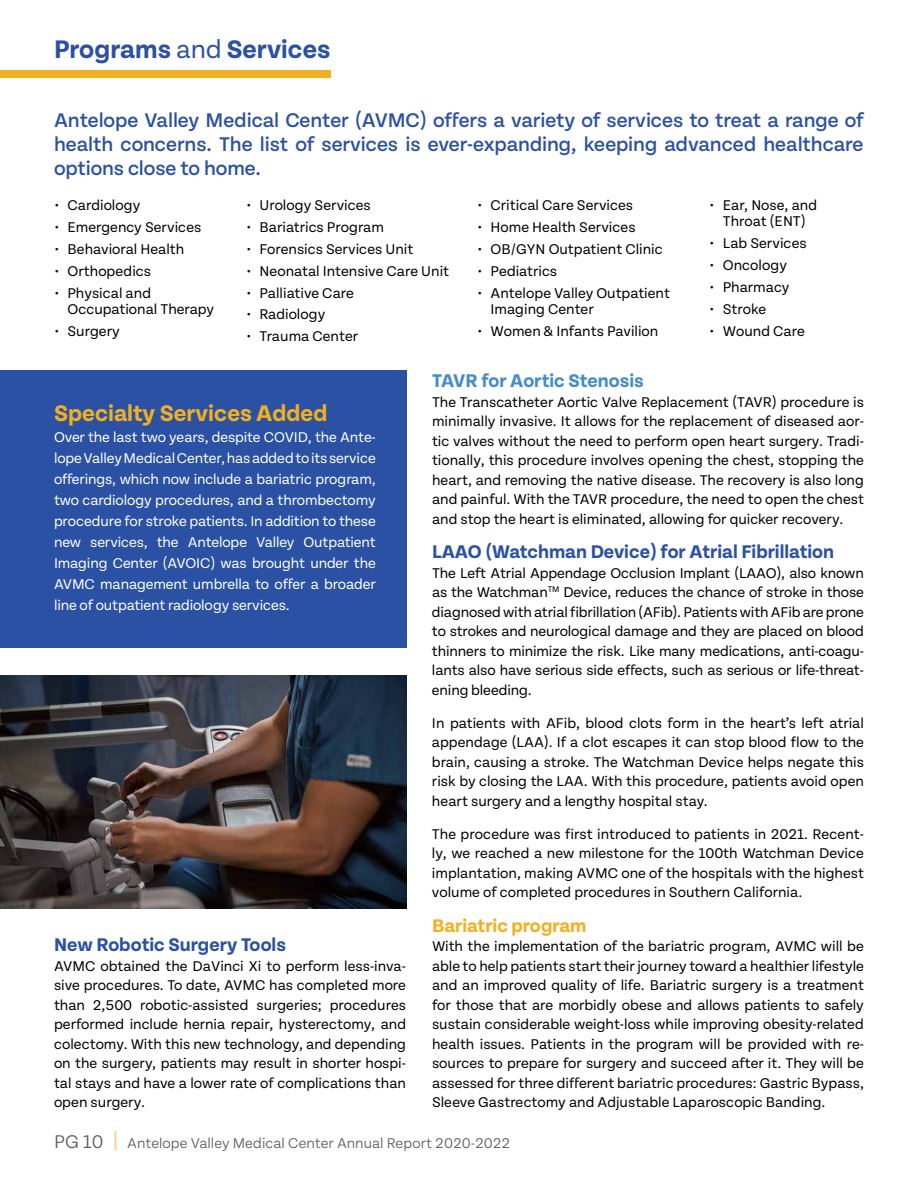
<style>
.page{position:relative;width:918px;height:1188px;background:#fff}
.page>*{position:absolute;margin:0;border:0;box-sizing:border-box;transform-origin:0 0}
.t1{font:700 27px "Tenon";color:#2a51a3}
.t2{font:700 24px "Tenon";color:#f2b021}
.t3{font:500 21px/24px "Tenon";letter-spacing:-.005em;color:#2a51a3;text-align:justify}
.t4{font:700 19.5px "Tenon";color:#2a51a3}
.t5{font:700 19.5px "Tenon";color:#458bca}
.t6{font:700 19.5px "Tenon";color:#f2b021}
.t7{font:15px/19.5px "Tenon";color:#000;text-align:justify}
.t8{font:15px/21px "Tenon";letter-spacing:-.01em;color:#fff;text-align:justify}
.t9{font:300 15px "Tenon";color:#58595b}
.s1{font-weight:400}
.s2{font-size:19.5px}
.s3{font-weight:700;font-size:19.5px;color:#f8d790}
</style>
<div class="page">
<div style="left:0;top:370px;width:406px;height:278px;background:#2a51a3"></div>
<img style="left:0;top:675px;width:406px;height:233px">
<div style="left:0;top:71px;width:331px;height:7px;background:#f2b021"></div>
<h1 class="t1" style="left:54px;top:35px;width:278px">Programs <span class="s1">and</span> Services</h1>
<h3 class="t3" style="left:54px;top:109px;width:811px">Antelope Valley Medical Center (AVMC) offers a variety of services to treat a range of health concerns. The list of services is ever-expanding, keeping advanced healthcare options close to home.</h3>
<p class="t7" style="left:54px;top:196px;width:88px">• Cardiology</p>
<p class="t7" style="left:54px;top:218px;width:149px">• Emergency Services</p>
<p class="t7" style="left:54px;top:239px;width:132px">• Behavioral Health</p>
<p class="t7" style="left:54px;top:261px;width:99px">• Orthopedics</p>
<p class="t7" style="left:68px;top:285px;width:148px;line-height:16.5px;text-indent:-14px">• Physical and<br>Occupational Therapy</p>
<p class="t7" style="left:54px;top:322px;width:67px">• Surgery</p>
<p class="t7" style="left:246px;top:196px;width:126px">• Urology Services</p>
<p class="t7" style="left:246px;top:218px;width:140px">• Bariatrics Program</p>
<p class="t7" style="left:246px;top:239px;width:169px">• Forensics Services Unit</p>
<p class="t7" style="left:246px;top:261px;width:205px">• Neonatal Intensive Care Unit</p>
<p class="t7" style="left:246px;top:283px;width:109px">• Palliative Care</p>
<p class="t7" style="left:246px;top:305px;width:81px">• Radiology</p>
<p class="t7" style="left:246px;top:327px;width:114px">• Trauma Center</p>
<p class="t7" style="left:477px;top:196px;width:158px">• Critical Care Services</p>
<p class="t7" style="left:477px;top:218px;width:160px">• Home Health Services</p>
<p class="t7" style="left:477px;top:239px;width:187px">• OB/GYN Outpatient Clinic</p>
<p class="t7" style="left:477px;top:261px;width:82px">• Pediatrics</p>
<p class="t7" style="left:491px;top:285px;width:181px;line-height:16.5px;text-indent:-14px">• Antelope Valley Outpatient<br>Imaging Center</p>
<p class="t7" style="left:477px;top:322px;width:183px">• Women &amp; Infants Pavilion</p>
<p class="t7" style="left:709px;top:197px;width:109px;line-height:16.5px;text-align:center">• Ear, Nose, and<br>Throat (ENT)</p>
<p class="t7" style="left:709px;top:234px;width:99px">• Lab Services</p>
<p class="t7" style="left:709px;top:256px;width:79px">• Oncology</p>
<p class="t7" style="left:709px;top:278px;width:82px">• Pharmacy</p>
<p class="t7" style="left:709px;top:300px;width:58px">• Stroke</p>
<p class="t7" style="left:709px;top:322px;width:97px">• Wound Care</p>
<h3 class="t5" style="left:432px;top:370px;width:213px">TAVR for Aortic Stenosis</h3>
<p class="t7" style="left:432px;top:392px;width:434px">The Transcatheter Aortic Valve Replacement (TAVR) procedure is minimally invasive. It allows for the replacement of diseased aor&shy;tic valves without the need to perform open heart surgery. Tradi&shy;tionally, this procedure involves opening the chest, stopping the heart, and removing the native disease. The recovery is also long and painful. With the TAVR procedure, the need to open the chest and stop the heart is eliminated, allowing for quicker recovery.</p>
<h3 class="t4" style="left:432px;top:541px;width:404px">LAAO (Watchman Device) for Atrial Fibrillation</h3>
<p class="t7" style="left:432px;top:563px;width:433px">The Left Atrial Appendage Occlusion Implant (LAAO), also known as the Watchman<sup>TM</sup> Device, reduces the chance of stroke in those diagnosed with atrial fibrillation (AFib). Patients with AFib are prone to strokes and neurological damage and they are placed on blood thinners to minimize the risk. Like many medications, anti-coagu&shy;lants also have serious side effects, such as serious or life-threat&shy;ening bleeding.</p>
<p class="t7" style="left:432px;top:713px;width:433px">In patients with AFib, blood clots form in the heart’s left atrial appendage (LAA). If a clot escapes it can stop blood flow to the brain, causing a stroke. The Watchman Device helps negate this risk by closing the LAA. With this procedure, patients avoid open heart surgery and a lengthy hospital stay.</p>
<p class="t7" style="left:432px;top:824px;width:434px">The procedure was first introduced to patients in 2021. Recent&shy;ly, we reached a new milestone for the 100th Watchman Device implantation, making AVMC one of the hospitals with the highest volume of completed procedures in Southern California.</p>
<h3 class="t6" style="left:432px;top:915px;width:156px">Bariatric program</h3>
<p class="t7" style="left:432px;top:937px;width:434px">With the implementation of the bariatric program, AVMC will be able to help patients start their journey toward a healthier lifestyle and an improved quality of life. Bariatric surgery is a treatment for those that are morbidly obese and allows patients to safely sustain considerable weight-loss while improving obesity-related health issues. Patients in the program will be provided with re&shy;sources to prepare for surgery and succeed after it. They will be assessed for three different bariatric procedures: Gastric Bypass, Sleeve Gastrectomy and Adjustable Laparoscopic Banding.</p>
<h2 class="t2" style="left:54px;top:401px;width:275px">Specialty Services Added</h2>
<p class="t8" style="left:54px;top:427px;width:323px">Over the last two years, despite COVID, the Ante&shy;lope Valley Medical Center, has added to its service offerings, which now include a bariatric program, two cardiology procedures, and a thrombectomy procedure for stroke patients. In addition to these new services, the Antelope Valley Outpatient Imaging Center (AVOIC) was brought under the AVMC management umbrella to offer a broader line of outpatient radiology services.</p>
<h3 class="t4" style="left:54px;top:934px;width:233px">New Robotic Surgery Tools</h3>
<p class="t7" style="left:54px;top:956px;width:354px">AVMC obtained the DaVinci Xi to perform less-inva&shy;sive procedures. To date, AVMC has completed more than 2,500 robotic-assisted surgeries; procedures performed include hernia repair, hysterectomy, and colectomy. With this new technology, and depending on the surgery, patients may result in shorter hospi&shy;tal stays and have a lower rate of complications than open surgery.</p>
<p class="t9" style="left:54px;top:1135px;width:458px"><span class="s2">PG 10</span> <span class="s3">|</span> Antelope Valley Medical Center Annual Report 2020-2022</p>
</div>
